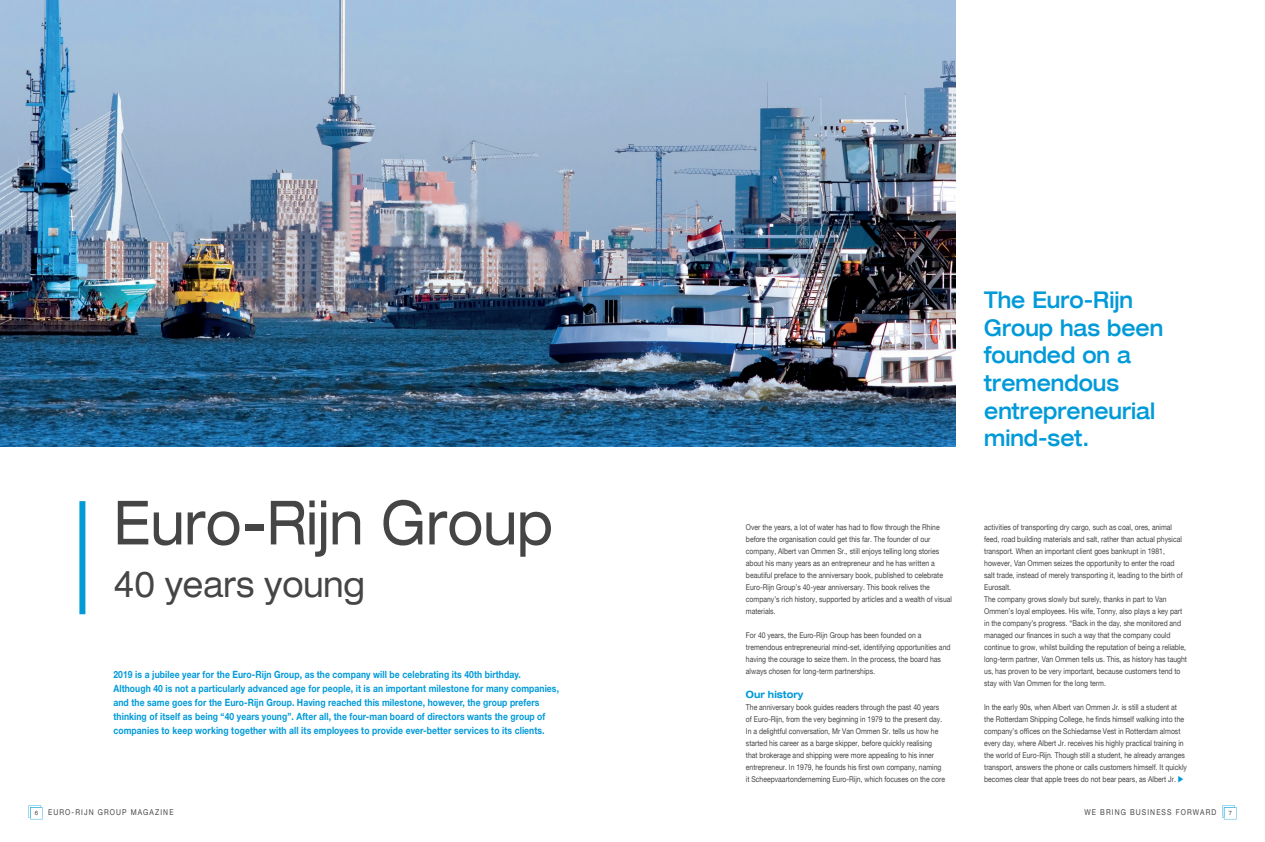
<style>
.page{position:relative;width:1265px;height:842px;background:#fff}
.page>*{position:absolute;margin:0;border:0;box-sizing:border-box;transform-origin:0 0}
.t1{font:61px "Helvetica Neue LT Regular 3";color:#454545;scale:.86 1}
.t2{font:36px "Helvetica Neue LT Regular 3";color:#454545;scale:.86 1}
.t3{font:23px/27.6px "Helvetica Neue LT Medium 2";color:#009ad9;scale:.86 1}
.t4{font:700 10px/14px "Helvetica Neue LT Std";letter-spacing:.01em;color:#009ad9;scale:.86 1}
.t5{font:10px "Helvetica Neue LT Bold 2";color:#009ad9;scale:.86 1}
.t6{font:8px/12px "Helvetica Neue CE";color:#454545;scale:.86 1}
.t7{font:8px "Helvetica Neue CE";letter-spacing:.16em;color:#454545;scale:.86 1}
.t8{font:6px "Helvetica Neue LT Regular 3";color:#454545;scale:.86 1}
.s1{color:#009ad9}
</style>
<div class="page">
<svg style="left:1222px;top:805px;width:14px;height:14px"></svg>
<svg style="left:28px;top:805px;width:15px;height:14px"></svg>
<div style="left:79px;top:501px;width:6px;height:113px;background:#009ad9"></div>
<img style="left:0;top:0;width:955px;height:446px">
<p class="t1" style="left:114px;top:486px;width:512px">Euro-Rijn Group</p>
<p class="t2" style="left:114px;top:563px;width:293px">40 years young</p>
<p class="t4" style="left:113px;top:667px;width:475px">2019 is a jubilee year for the Euro-Rijn Group, as the company will be celebrating its 40th birthday.</p>
<p class="t4" style="left:113px;top:681px;width:519px">Although 40 is not a particularly advanced age for people, it is an important milestone for many companies, and the same goes for the Euro-Rijn Group. Having reached this milestone, however, the group prefers thinking of itself as being “40 years young”. After all, the four-man board of directors wants the group of companies to keep working together with all its employees to provide ever-better services to its clients.</p>
<p class="t6" style="left:746px;top:521px;width:241px">Over the years, a lot of water has had to flow through the Rhine before the organisation could get this far. The founder of our company, Albert van Ommen Sr., still enjoys telling long stories about his many years as an entrepreneur and he has written a beautiful preface to the anniversary book, published to celebrate Euro-Rijn Group’s 40-year anniversary. This book relives the company’s rich history, supported by articles and a wealth of visual materials.</p>
<p class="t6" style="left:746px;top:629px;width:239px">For 40 years, the Euro-Rijn Group has been founded on a tremendous entrepreneurial mind-set, identifying opportunities and having the courage to seize them. In the process, the board has always chosen for long-term partnerships.</p>
<p class="t5" style="left:746px;top:688px;width:68px">Our history</p>
<p class="t6" style="left:746px;top:701px;width:233px">The anniversary book guides readers through the past 40 years of Euro-Rijn, from the very beginning in 1979 to the present day.<br>In a delightful conversation, Mr Van Ommen Sr. tells us how he started his career as a barge skipper, before quickly realising that brokerage and shipping were more appealing to his inner entrepreneur. In 1979, he founds his first own company, naming it Scheepvaartonderneming Euro-Rijn, which focuses on the core</p>
<p class="t3" style="left:984px;top:286px;width:210px">The Euro-Rijn<br>Group has been founded on a tremendous entrepreneurial mind-set.</p>
<p class="t6" style="left:984px;top:521px;width:232px">activities of transporting dry cargo, such as coal, ores, animal feed, road building materials and salt, rather than actual physical transport. When an important client goes bankrupt in 1981, however, Van Ommen seizes the opportunity to enter the road salt trade, instead of merely transporting it, leading to the birth of Eurosalt.</p>
<p class="t6" style="left:984px;top:593px;width:237px">The company grows slowly but surely, thanks in part to Van Ommen’s loyal employees. His wife, Tonny, also plays a key part in the company’s progress. “Back in the day, she monitored and managed our finances in such a way that the company could continue to grow, whilst building the reputation of being a reliable, long-term partner, Van Ommen tells us. This, as history has taught us, has proven to be very important, because customers tend to stay with Van Ommen for the long term.</p>
<p class="t6" style="left:984px;top:701px;width:237px">In the early 90s, when Albert van Ommen Jr. is still a student at the Rotterdam Shipping College, he finds himself walking into the company’s offices on the Schiedamse Vest in Rotterdam almost every day, where Albert Jr. receives his highly practical training in the world of Euro-Rijn. Though still a student, he already arranges transport, answers the phone or calls customers himself. It quickly becomes clear that apple trees do not bear pears, as Albert Jr. <span class="s1">◆</span></p>
<p class="t8" style="left:35px;top:809px;width:5px">6</p>
<p class="t7" style="left:48px;top:807px;width:147px">EURO-RIJN GROUP MAGAZINE</p>
<p class="t7" style="left:1084px;top:807px;width:155px">WE BRING BUSINESS FORWARD</p>
<p class="t8" style="left:1228px;top:809px;width:5px">7</p>
</div>
